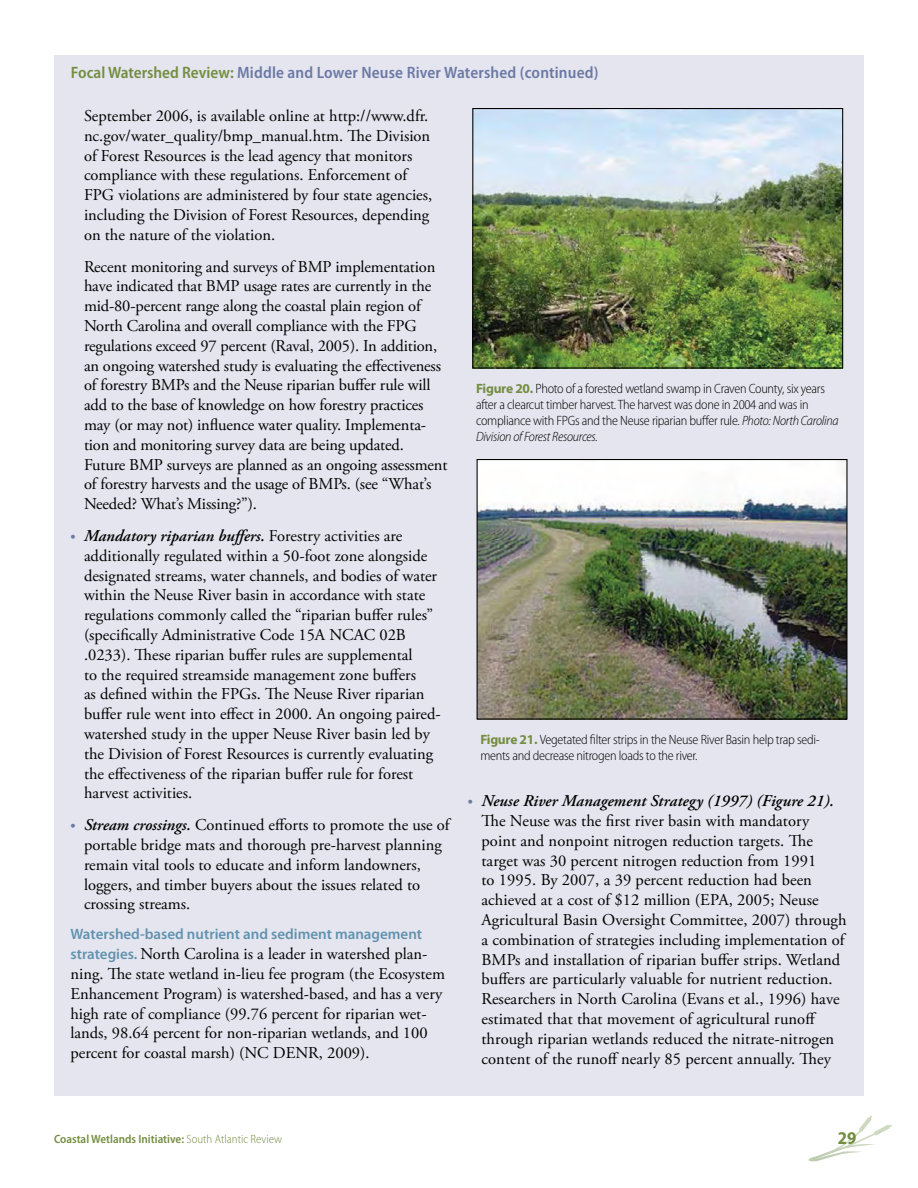
<style>
.page{position:relative;width:918px;height:1188px;background:#fff}
.page>*{position:absolute;margin:0;border:0;box-sizing:border-box;transform-origin:0 0}
.t1{font:700 semi-condensed 18px "Myriad Pro";color:#748d41}
.t2{font:16.5px/19.8px "Adobe Garamond Pro";color:#000}
.t3{font:600 semi-condensed 16.5px "Myriad Pro";letter-spacing:.01em;color:#6c79a5}
.t4{font:600 15px "Myriad Pro";color:#6292ae}
.Figure_title_-_black{font:300 semi-condensed 13.5px/16.2px "Myriad Pro";letter-spacing:-.02em;color:#000}
.t5{font:600 semi-condensed 12px "Myriad Pro";color:#748d41}
.s1{color:#748d41}
.s2{font-family:"Myriad Pro";font-weight:600;color:#6c79a5}
.s3{font-weight:600;font-style:italic}
.s4{font-family:"Myriad Pro";font-weight:600;font-size:15px;color:#6292ae}
.s5{font-weight:700;font-stretch:normal;color:#748d41}
.s6{font-style:italic}
.s7{font-weight:300}
</style>
<div class="page">
<svg style="left:808px;top:1115px;width:84px;height:46px"></svg>
<div style="left:54px;top:55px;width:810px;height:1040px;background:#e4e5ee"></div>
<img style="left:474px;top:110px;width:367px;height:257px">
<div style="left:472px;top:108px;width:371px;height:261px;border:1px solid #000"></div>
<img style="left:479px;top:461px;width:366px;height:257px">
<div style="left:477px;top:459px;width:370px;height:261px;border:1px solid #000"></div>
<p class="t3" style="left:71px;top:63px;width:529px"><span class="s1">Focal Watershed Review:</span> Middle and Lower Neuse River Watershed (continued)</p>
<p class="t2" style="left:84px;top:106px;width:350px">September 2006, is available online at http://www.dfr. nc.gov/water_quality/bmp_manual.htm. The Division of Forest Resources is the lead agency that monitors compliance with these regulations. Enforcement of FPG violations are administered by four state agencies, including the Division of Forest Resources, depending on the nature of the violation.</p>
<p class="t2" style="left:84px;top:257px;width:365px">Recent monitoring and surveys of BMP implementation have indicated that BMP usage rates are currently in the mid-80-percent range along the coastal plain region of North Carolina and overall compliance with the FPG regulations exceed 97 percent (Raval, 2005). In addition, an ongoing watershed study is evaluating the effectiveness of forestry BMPs and the Neuse riparian buffer rule will add to the base of knowledge on how forestry practices may (or may not) influence water quality. Implementa&shy;tion and monitoring survey data are being updated.<br>Future BMP surveys are planned as an ongoing assessment of forestry harvests and the usage of BMPs. (see “What’s Needed? What’s Missing?”).</p>
<p class="t2" style="left:84px;top:526px;width:358px;text-indent:-13px"><span class="s2">•</span> <span class="s3">Mandatory riparian buffers.</span> Forestry activities are additionally regulated within a 50-foot zone alongside designated streams, water channels, and bodies of water within the Neuse River basin in accordance with state regulations commonly called the “riparian buffer rules” (specifically Administrative Code 15A NCAC 02B .0233). These riparian buffer rules are supplemental<br>to the required streamside management zone buffers<br>as defined within the FPGs. The Neuse River riparian buffer rule went into effect in 2000. An ongoing paired&shy;watershed study in the upper Neuse River basin led by the Division of Forest Resources is currently evaluating the effectiveness of the riparian buffer rule for forest harvest activities.</p>
<p class="t2" style="left:84px;top:816px;width:367px;text-indent:-13px"><span class="s2">•</span> <span class="s3">Stream crossings.</span> Continued efforts to promote the use of portable bridge mats and thorough pre-harvest planning remain vital tools to educate and inform landowners, loggers, and timber buyers about the issues related to crossing streams.</p>
<p class="t4" style="left:70px;top:925px;width:353px">Watershed-based nutrient and sediment management</p>
<p class="t2" style="left:70px;top:945px;width:376px"><span class="s4">strategies.</span> North Carolina is a leader in watershed plan&shy;ning. The state wetland in-lieu fee program (the Ecosystem Enhancement Program) is watershed-based, and has a very high rate of compliance (99.76 percent for riparian wet&shy;lands, 98.64 percent for non-riparian wetlands, and 100 percent for coastal marsh) (NC DENR, 2009).</p>
<p class="Figure_title_-_black" style="left:476px;top:380px;width:364px"><span class="s5">Figure 20.</span> Photo of a forested wetland swamp in Craven County, six years after a clearcut timber harvest. The harvest was done in 2004 and was in compliance with FPGs and the Neuse riparian buffer rule. <span class="s6">Photo: North Carolina Division of Forest Resources.</span></p>
<p class="Figure_title_-_black" style="left:480px;top:731px;width:341px"><span class="s5">Figure 21.</span> Vegetated filter strips in the Neuse River Basin help trap sedi&shy;ments and decrease nitrogen loads to the river.</p>
<p class="t2" style="left:481px;top:792px;width:367px;text-indent:-13px"><span class="s2">•</span> <span class="s3">Neuse River Management Strategy (1997) (Figure 21).<br></span>The Neuse was the first river basin with mandatory point and nonpoint nitrogen reduction targets. The target was 30 percent nitrogen reduction from 1991<br>to 1995. By 2007, a 39 percent reduction had been achieved at a cost of $12 million (EPA, 2005; Neuse Agricultural Basin Oversight Committee, 2007) through a combination of strategies including implementation of BMPs and installation of riparian buffer strips. Wetland buffers are particularly valuable for nutrient reduction.<br>Researchers in North Carolina (Evans et al., 1996) have estimated that that movement of agricultural runoff through riparian wetlands reduced the nitrate-nitrogen content of the runoff nearly 85 percent annually. They</p>
<p class="t5" style="left:54px;top:1132px;width:230px">Coastal Wetlands Initiative: <span class="s7">South Atlantic Review</span></p>
<p class="t1" style="left:838px;top:1128px;width:20px">29</p>
</div>
